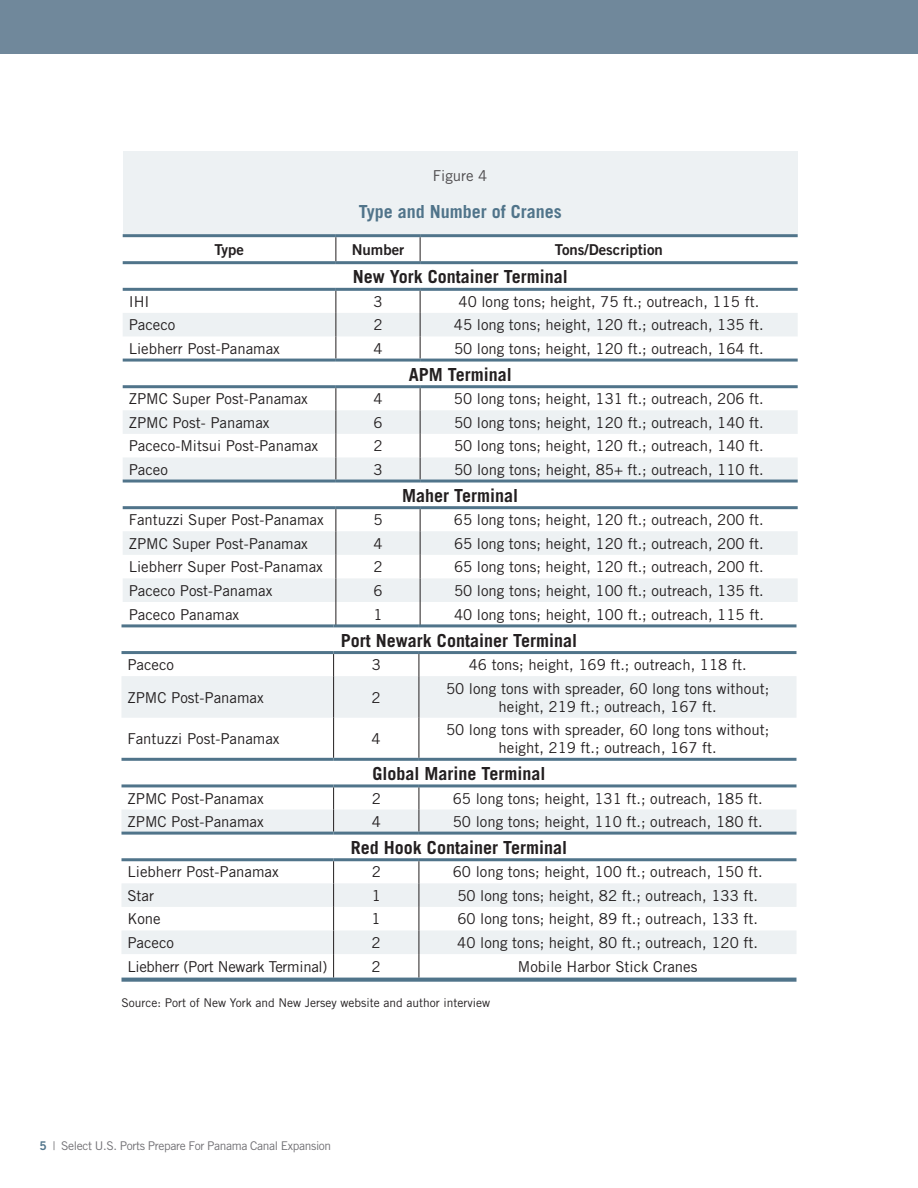
<style>
.page{position:relative;width:918px;height:1188px;background:#fff}
.page>*{position:absolute;margin:0;border:0;box-sizing:border-box;transform-origin:0 0}
.t1{font:700 18px "Trade Gothic";color:#231f20}
.t2{font:700 18px "Trade Gothic";color:#50748a}
.t3{font:15px/18px "Trade Gothic LT Std";color:#231f20;text-align:center}
.t4{font:15px "Trade Gothic LT Std";letter-spacing:-.02em;color:#231f20}
.t5{font:15px "Trade Gothic LT Std Bd 2";color:#231f20}
.t6{font:15px "Trade Gothic LT Std";color:#4c4a4c}
.source{font:12px "Trade Gothic LT Std";color:#231f20}
.t7{font:12px "Trade Gothic LT Std";letter-spacing:-.03em;color:#717074}
.s1{font-family:"Trade Gothic LT Std Bd 2";color:#50748a}
</style>
<div class="page">
<div style="left:0;top:0;width:918px;height:54px;background:#70889b"></div>
<div style="left:123px;top:151px;width:675px;height:83px;background:#edf1f3"></div>
<svg style="left:123px;top:313px;width:675px;height:289px"></svg>
<hr style="left:123px;top:261px;width:213px;height:3px;background:#50748a">
<hr style="left:123px;top:288px;width:213px;height:3px;background:#50748a">
<hr style="left:123px;top:385px;width:213px;height:3px;background:#50748a">
<hr style="left:123px;top:506px;width:213px;height:3px;background:#50748a">
<hr style="left:336px;top:261px;width:84px;height:3px;background:#50748a">
<hr style="left:420px;top:261px;width:378px;height:3px;background:#50748a">
<hr style="left:336px;top:288px;width:84px;height:3px;background:#50748a">
<hr style="left:420px;top:288px;width:378px;height:3px;background:#50748a">
<hr style="left:336px;top:385px;width:84px;height:3px;background:#50748a">
<hr style="left:420px;top:385px;width:378px;height:3px;background:#50748a">
<hr style="left:336px;top:506px;width:84px;height:3px;background:#50748a">
<hr style="left:420px;top:506px;width:378px;height:3px;background:#50748a">
<svg style="left:420px;top:237px;width:1px;height:24px"></svg>
<svg style="left:420px;top:291px;width:1px;height:68px"></svg>
<svg style="left:420px;top:388px;width:1px;height:92px"></svg>
<svg style="left:420px;top:509px;width:1px;height:115px"></svg>
<svg style="left:336px;top:237px;width:1px;height:24px"></svg>
<svg style="left:336px;top:291px;width:1px;height:68px"></svg>
<svg style="left:336px;top:388px;width:1px;height:92px"></svg>
<svg style="left:336px;top:509px;width:1px;height:115px"></svg>
<hr style="left:123px;top:234px;width:213px;height:3px;background:#50748a">
<hr style="left:336px;top:234px;width:84px;height:3px;background:#50748a">
<hr style="left:420px;top:234px;width:378px;height:3px;background:#50748a">
<hr style="left:123px;top:480px;width:213px;height:3px;background:#50748a">
<hr style="left:336px;top:480px;width:84px;height:3px;background:#50748a">
<hr style="left:420px;top:480px;width:378px;height:3px;background:#50748a">
<hr style="left:123px;top:359px;width:213px;height:3px;background:#50748a">
<hr style="left:336px;top:359px;width:84px;height:3px;background:#50748a">
<hr style="left:420px;top:359px;width:378px;height:3px;background:#50748a">
<svg style="left:122px;top:676px;width:674px;height:278px"></svg>
<hr style="left:122px;top:651px;width:212px;height:3px;background:#50748a">
<hr style="left:122px;top:784px;width:212px;height:3px;background:#50748a">
<hr style="left:122px;top:858px;width:212px;height:3px;background:#50748a">
<hr style="left:334px;top:651px;width:85px;height:3px;background:#50748a">
<hr style="left:419px;top:651px;width:377px;height:3px;background:#50748a">
<hr style="left:334px;top:784px;width:85px;height:3px;background:#50748a">
<hr style="left:419px;top:784px;width:377px;height:3px;background:#50748a">
<hr style="left:334px;top:858px;width:85px;height:3px;background:#50748a">
<hr style="left:419px;top:858px;width:377px;height:3px;background:#50748a">
<svg style="left:419px;top:654px;width:1px;height:22px"></svg>
<hr style="left:419px;top:676px;width:1px;height:42px;background:#231f20">
<hr style="left:419px;top:718px;width:1px;height:40px;background:#231f20">
<svg style="left:419px;top:787px;width:1px;height:45px"></svg>
<svg style="left:419px;top:861px;width:1px;height:117px"></svg>
<svg style="left:333px;top:654px;width:1px;height:22px"></svg>
<hr style="left:333px;top:676px;width:1px;height:42px;background:#231f20">
<hr style="left:333px;top:718px;width:1px;height:40px;background:#231f20">
<svg style="left:333px;top:787px;width:1px;height:45px"></svg>
<svg style="left:333px;top:861px;width:1px;height:117px"></svg>
<hr style="left:122px;top:624px;width:212px;height:3px;background:#50748a">
<hr style="left:334px;top:624px;width:85px;height:3px;background:#50748a">
<hr style="left:419px;top:624px;width:377px;height:3px;background:#50748a">
<hr style="left:122px;top:832px;width:212px;height:3px;background:#50748a">
<hr style="left:334px;top:832px;width:85px;height:3px;background:#50748a">
<hr style="left:419px;top:832px;width:377px;height:3px;background:#50748a">
<hr style="left:122px;top:758px;width:212px;height:3px;background:#50748a">
<hr style="left:334px;top:758px;width:85px;height:3px;background:#50748a">
<hr style="left:419px;top:758px;width:377px;height:3px;background:#50748a">
<svg style="left:122px;top:978px;width:674px;height:4px;background:#5c7e92"></svg>
<p class="t6" style="left:433px;top:166px;width:56px">Figure 4</p>
<p class="t2" style="left:359px;top:201px;width:205px">Type and Number of Cranes</p>
<p class="t5" style="left:214px;top:240px;width:31px">Type</p>
<p class="t5" style="left:352px;top:240px;width:54px">Number</p>
<p class="t5" style="left:555px;top:240px;width:110px">Tons/Description</p>
<p class="t1" style="left:353px;top:266px;width:217px">New York Container Terminal</p>
<p class="t3" style="left:129px;top:292px;width:22px">IHI</p>
<p class="t3" style="left:373px;top:292px;width:11px">3</p>
<p class="t3" style="left:459px;top:292px;width:302px">40 long tons; height, 75 ft.; outreach, 115 ft.</p>
<p class="t3" style="left:129px;top:316px;width:48px">Paceco</p>
<p class="t3" style="left:373px;top:316px;width:11px">2</p>
<p class="t3" style="left:454px;top:316px;width:311px">45 long tons; height, 120 ft.; outreach, 135 ft.</p>
<p class="t3" style="left:129px;top:340px;width:153px">Liebherr Post-Panamax</p>
<p class="t3" style="left:373px;top:340px;width:11px">4</p>
<p class="t3" style="left:454px;top:340px;width:311px">50 long tons; height, 120 ft.; outreach, 164 ft.</p>
<p class="t1" style="left:409px;top:363px;width:105px">APM Terminal</p>
<p class="t3" style="left:129px;top:390px;width:181px">ZPMC Super Post-Panamax</p>
<p class="t3" style="left:373px;top:390px;width:11px">4</p>
<p class="t3" style="left:454px;top:390px;width:311px">50 long tons; height, 131 ft.; outreach, 206 ft.</p>
<p class="t3" style="left:129px;top:413px;width:142px">ZPMC Post- Panamax</p>
<p class="t3" style="left:373px;top:413px;width:11px">6</p>
<p class="t3" style="left:454px;top:413px;width:311px">50 long tons; height, 120 ft.; outreach, 140 ft.</p>
<p class="t3" style="left:129px;top:437px;width:191px">Paceco-Mitsui Post-Panamax</p>
<p class="t3" style="left:373px;top:437px;width:11px">2</p>
<p class="t3" style="left:454px;top:437px;width:311px">50 long tons; height, 120 ft.; outreach, 140 ft.</p>
<p class="t3" style="left:129px;top:461px;width:41px">Paceo</p>
<p class="t3" style="left:373px;top:461px;width:11px">3</p>
<p class="t3" style="left:454px;top:461px;width:311px">50 long tons; height, 85+ ft.; outreach, 110 ft.</p>
<p class="t1" style="left:402px;top:484px;width:118px">Maher Terminal</p>
<p class="t3" style="left:129px;top:511px;width:196px">Fantuzzi Super Post-Panamax</p>
<p class="t3" style="left:373px;top:511px;width:11px">5</p>
<p class="t3" style="left:454px;top:511px;width:311px">65 long tons; height, 120 ft.; outreach, 200 ft.</p>
<p class="t3" style="left:129px;top:534px;width:181px">ZPMC Super Post-Panamax</p>
<p class="t3" style="left:373px;top:534px;width:11px">4</p>
<p class="t3" style="left:454px;top:534px;width:311px">65 long tons; height, 120 ft.; outreach, 200 ft.</p>
<p class="t3" style="left:129px;top:558px;width:196px">Liebherr Super Post-Panamax</p>
<p class="t3" style="left:373px;top:558px;width:11px">2</p>
<p class="t3" style="left:454px;top:558px;width:311px">65 long tons; height, 120 ft.; outreach, 200 ft.</p>
<p class="t3" style="left:129px;top:581px;width:145px">Paceco Post-Panamax</p>
<p class="t3" style="left:373px;top:581px;width:11px">6</p>
<p class="t3" style="left:454px;top:581px;width:311px">50 long tons; height, 100 ft.; outreach, 135 ft.</p>
<p class="t3" style="left:129px;top:605px;width:112px">Paceco Panamax</p>
<p class="t3" style="left:373px;top:605px;width:11px">1</p>
<p class="t3" style="left:454px;top:605px;width:311px">40 long tons; height, 100 ft.; outreach, 115 ft.</p>
<p class="t1" style="left:341px;top:629px;width:238px">Port Newark Container Terminal</p>
<p class="t3" style="left:128px;top:656px;width:48px">Paceco</p>
<p class="t3" style="left:372px;top:656px;width:11px">3</p>
<p class="t3" style="left:469px;top:656px;width:279px">46 tons; height, 169 ft.; outreach, 118 ft.</p>
<p class="t3" style="left:127px;top:688px;width:138px">ZPMC Post-Panamax</p>
<p class="t3" style="left:372px;top:688px;width:11px">2</p>
<p class="t3" style="left:446px;top:679px;width:325px">50 long tons with spreader, 60 long tons without; height, 219 ft.; outreach, 167 ft.</p>
<p class="t3" style="left:127px;top:730px;width:154px">Fantuzzi Post-Panamax</p>
<p class="t3" style="left:372px;top:730px;width:11px">4</p>
<p class="t3" style="left:446px;top:721px;width:325px">50 long tons with spreader, 60 long tons without; height, 219 ft.; outreach, 167 ft.</p>
<p class="t1" style="left:372px;top:762px;width:175px">Global Marine Terminal</p>
<p class="t3" style="left:128px;top:789px;width:138px">ZPMC Post-Panamax</p>
<p class="t3" style="left:372px;top:789px;width:11px">2</p>
<p class="t3" style="left:453px;top:789px;width:311px">65 long tons; height, 131 ft.; outreach, 185 ft.</p>
<p class="t3" style="left:128px;top:813px;width:138px">ZPMC Post-Panamax</p>
<p class="t3" style="left:372px;top:813px;width:11px">4</p>
<p class="t3" style="left:453px;top:813px;width:311px">50 long tons; height, 110 ft.; outreach, 180 ft.</p>
<p class="t1" style="left:351px;top:836px;width:218px">Red Hook Container Terminal</p>
<p class="t3" style="left:128px;top:863px;width:153px">Liebherr Post-Panamax</p>
<p class="t3" style="left:372px;top:863px;width:11px">2</p>
<p class="t3" style="left:453px;top:863px;width:311px">60 long tons; height, 100 ft.; outreach, 150 ft.</p>
<p class="t3" style="left:128px;top:886px;width:28px">Star</p>
<p class="t3" style="left:372px;top:886px;width:11px">1</p>
<p class="t3" style="left:457px;top:886px;width:302px">50 long tons; height, 82 ft.; outreach, 133 ft.</p>
<p class="t3" style="left:127px;top:910px;width:35px">Kone</p>
<p class="t3" style="left:372px;top:910px;width:11px">1</p>
<p class="t3" style="left:457px;top:910px;width:302px">60 long tons; height, 89 ft.; outreach, 133 ft.</p>
<p class="t3" style="left:127px;top:934px;width:48px">Paceco</p>
<p class="t3" style="left:372px;top:934px;width:11px">2</p>
<p class="t3" style="left:457px;top:934px;width:302px">40 long tons; height, 80 ft.; outreach, 120 ft.</p>
<p class="t4" style="left:127px;top:957px;width:202px">Liebherr (Port Newark Terminal)</p>
<p class="t3" style="left:372px;top:957px;width:11px">2</p>
<p class="t3" style="left:518px;top:957px;width:181px">Mobile Harbor Stick Cranes</p>
<p class="source" style="left:122px;top:995px;width:370px">Source: Port of New York and New Jersey website and author interview</p>
<p class="t7" style="left:40px;top:1139px;width:293px"><span class="s1">5</span> | Select U.S. Ports Prepare For Panama Canal Expansion</p>
</div>
